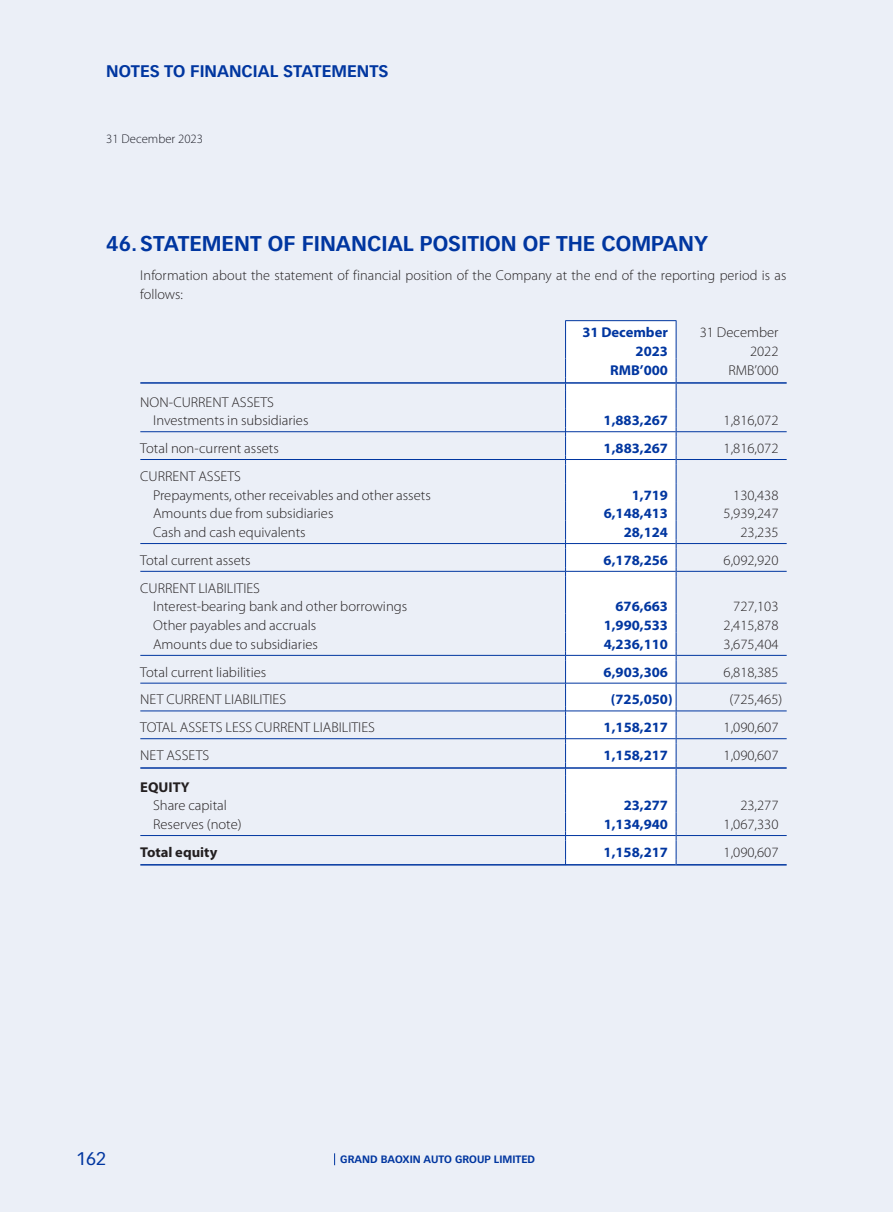
<style>
.page{position:relative;width:893px;height:1212px;background:#fff}
.page>*{position:absolute;margin:0;border:0;box-sizing:border-box;transform-origin:0 0}
.t1{font:700 21px "Vectora LT Std";color:#0036a0}
.t2{font:18px "Vectora LT Std";color:#0036a0}
.t3{font:700 16.5px "Vectora LT Std";color:#0036a0}
.t4{font:300 14.25px/18.8px "Myriad Pro";color:#231f20}
.t5{font:700 14.25px/18.8px "Myriad Pro";color:#0036a0;text-align:right}
.t6{font:700 14.25px "Myriad Pro";color:#231f20}
.t7{font:300 12.75px "Myriad Pro";color:#231f20}
.t8{font:700 10.5px "Vectora LT Std";color:#0036a0}
</style>
<div class="page">
<div style="left:0;top:0;width:892px;height:1212px;background:#ebeff7"></div>
<div style="left:566px;top:321px;width:110px;height:543px;background:#fff"></div>
<hr style="left:565px;top:320px;width:111px;height:1px;background:#0036a0">
<hr style="left:565px;top:321px;width:1px;height:37px;background:#0036a0">
<hr style="left:676px;top:321px;width:1px;height:37px;background:#0036a0">
<svg style="left:565px;top:358px;width:1px;height:507px"></svg>
<svg style="left:676px;top:358px;width:1px;height:506px"></svg>
<hr style="left:140px;top:382px;width:425px;height:2px;background:#0036a0">
<hr style="left:566px;top:382px;width:110px;height:2px;background:#0036a0">
<hr style="left:676px;top:382px;width:111px;height:2px;background:#0036a0">
<hr style="left:140px;top:431px;width:425px;height:1px;background:#0036a0">
<hr style="left:566px;top:431px;width:110px;height:1px;background:#0036a0">
<hr style="left:676px;top:431px;width:111px;height:1px;background:#0036a0">
<hr style="left:140px;top:459px;width:425px;height:1px;background:#0036a0">
<hr style="left:566px;top:459px;width:110px;height:1px;background:#0036a0">
<hr style="left:676px;top:459px;width:111px;height:1px;background:#0036a0">
<hr style="left:140px;top:543px;width:425px;height:1px;background:#0036a0">
<hr style="left:566px;top:543px;width:110px;height:1px;background:#0036a0">
<hr style="left:676px;top:543px;width:111px;height:1px;background:#0036a0">
<hr style="left:140px;top:571px;width:425px;height:1px;background:#0036a0">
<hr style="left:566px;top:571px;width:110px;height:1px;background:#0036a0">
<hr style="left:676px;top:571px;width:111px;height:1px;background:#0036a0">
<hr style="left:140px;top:655px;width:425px;height:1px;background:#0036a0">
<hr style="left:566px;top:655px;width:110px;height:1px;background:#0036a0">
<hr style="left:676px;top:655px;width:111px;height:1px;background:#0036a0">
<hr style="left:140px;top:683px;width:425px;height:1px;background:#0036a0">
<hr style="left:566px;top:683px;width:110px;height:1px;background:#0036a0">
<hr style="left:676px;top:683px;width:111px;height:1px;background:#0036a0">
<hr style="left:140px;top:710px;width:425px;height:1px;background:#0036a0">
<hr style="left:566px;top:710px;width:110px;height:1px;background:#0036a0">
<hr style="left:676px;top:710px;width:111px;height:1px;background:#0036a0">
<hr style="left:140px;top:738px;width:425px;height:1px;background:#0036a0">
<hr style="left:566px;top:738px;width:110px;height:1px;background:#0036a0">
<hr style="left:676px;top:738px;width:111px;height:1px;background:#0036a0">
<hr style="left:140px;top:767px;width:425px;height:2px;background:#0036a0">
<hr style="left:566px;top:767px;width:110px;height:2px;background:#0036a0">
<hr style="left:676px;top:767px;width:111px;height:2px;background:#0036a0">
<hr style="left:140px;top:835px;width:425px;height:1px;background:#0036a0">
<hr style="left:566px;top:835px;width:110px;height:1px;background:#0036a0">
<hr style="left:676px;top:835px;width:111px;height:1px;background:#0036a0">
<hr style="left:140px;top:864px;width:425px;height:1px;background:#0036a0">
<hr style="left:566px;top:864px;width:110px;height:1px;background:#0036a0">
<hr style="left:676px;top:864px;width:111px;height:1px;background:#0036a0">
<p class="t3" style="left:106px;top:62px;width:284px">NOTES TO FINANCIAL STATEMENTS</p>
<p class="t7" style="left:106px;top:131px;width:98px">31 December 2023</p>
<h1 class="t1" style="left:106px;top:231px;width:603px">46.STATEMENT OF FINANCIAL POSITION OF THE COMPANY</h1>
<p class="t4" style="left:140px;top:266px;width:647px">Information about the statement of financial position of the Company at the end of the reporting period is as follows:</p>
<p class="t5" style="left:582px;top:323px;width:87px">31 December<br>2023</p>
<p class="t4" style="left:700px;top:323px;width:80px;text-align:right">31 December<br>2022</p>
<p class="t5" style="left:610px;top:360px;width:59px">RMB’000</p>
<p class="t4" style="left:728px;top:361px;width:52px">RMB’000</p>
<p class="t4" style="left:153px;top:392px;width:157px;text-indent:-13px">NON-CURRENT ASSETS<br>Investments in subsidiaries</p>
<p class="t5" style="left:604px;top:411px;width:66px">1,883,267</p>
<p class="t4" style="left:724px;top:411px;width:56px">1,816,072</p>
<p class="t4" style="left:140px;top:439px;width:140px">Total non-current assets</p>
<p class="t5" style="left:604px;top:438px;width:66px">1,883,267</p>
<p class="t4" style="left:724px;top:439px;width:56px">1,816,072</p>
<p class="t4" style="left:153px;top:466px;width:279px;text-indent:-13px">CURRENT ASSETS<br>Prepayments, other receivables and other assets</p>
<p class="t5" style="left:632px;top:485px;width:38px">1,719</p>
<p class="t4" style="left:733px;top:485px;width:47px">130,438</p>
<p class="t4" style="left:153px;top:504px;width:182px">Amounts due from subsidiaries</p>
<p class="t5" style="left:604px;top:504px;width:66px">6,148,413</p>
<p class="t4" style="left:724px;top:504px;width:56px">5,939,247</p>
<p class="t4" style="left:153px;top:523px;width:154px">Cash and cash equivalents</p>
<p class="t5" style="left:624px;top:522px;width:46px">28,124</p>
<p class="t4" style="left:740px;top:523px;width:40px">23,235</p>
<p class="t4" style="left:140px;top:551px;width:112px">Total current assets</p>
<p class="t5" style="left:604px;top:550px;width:66px">6,178,256</p>
<p class="t4" style="left:724px;top:551px;width:56px">6,092,920</p>
<p class="t4" style="left:153px;top:578px;width:256px;text-indent:-13px">CURRENT LIABILITIES<br>Interest-bearing bank and other borrowings</p>
<p class="t5" style="left:616px;top:597px;width:54px">676,663</p>
<p class="t4" style="left:733px;top:597px;width:47px">727,103</p>
<p class="t4" style="left:153px;top:616px;width:165px">Other payables and accruals</p>
<p class="t5" style="left:604px;top:615px;width:66px">1,990,533</p>
<p class="t4" style="left:724px;top:616px;width:56px">2,415,878</p>
<p class="t4" style="left:153px;top:635px;width:166px">Amounts due to subsidiaries</p>
<p class="t5" style="left:604px;top:634px;width:66px">4,236,110</p>
<p class="t4" style="left:724px;top:635px;width:56px">3,675,404</p>
<p class="t4" style="left:140px;top:662px;width:127px">Total current liabilities</p>
<p class="t5" style="left:604px;top:662px;width:66px">6,903,306</p>
<p class="t4" style="left:724px;top:662px;width:56px">6,818,385</p>
<p class="t4" style="left:140px;top:690px;width:147px">NET CURRENT LIABILITIES</p>
<p class="t5" style="left:611px;top:690px;width:63px">(725,050)</p>
<p class="t4" style="left:729px;top:690px;width:55px">(725,465)</p>
<p class="t4" style="left:140px;top:718px;width:236px">TOTAL ASSETS LESS CURRENT LIABILITIES</p>
<p class="t5" style="left:604px;top:718px;width:66px">1,158,217</p>
<p class="t4" style="left:724px;top:718px;width:56px">1,090,607</p>
<p class="t4" style="left:140px;top:746px;width:70px">NET ASSETS</p>
<p class="t5" style="left:604px;top:745px;width:66px">1,158,217</p>
<p class="t4" style="left:724px;top:746px;width:56px">1,090,607</p>
<p class="t6" style="left:140px;top:777px;width:51px">EQUITY</p>
<p class="t4" style="left:153px;top:796px;width:75px">Share capital</p>
<p class="t5" style="left:624px;top:796px;width:46px">23,277</p>
<p class="t4" style="left:740px;top:796px;width:40px">23,277</p>
<p class="t4" style="left:153px;top:815px;width:90px">Reserves (note)</p>
<p class="t5" style="left:604px;top:814px;width:66px">1,134,940</p>
<p class="t4" style="left:724px;top:815px;width:56px">1,067,330</p>
<p class="t6" style="left:140px;top:843px;width:78px">Total equity</p>
<p class="t5" style="left:604px;top:842px;width:66px">1,158,217</p>
<p class="t4" style="left:724px;top:842px;width:56px">1,090,607</p>
<p class="t2" style="left:76px;top:1148px;width:32px">162</p>
<p class="t8" style="left:340px;top:1153px;width:196px">GRAND BAOXIN AUTO GROUP LIMITED</p>
</div>
